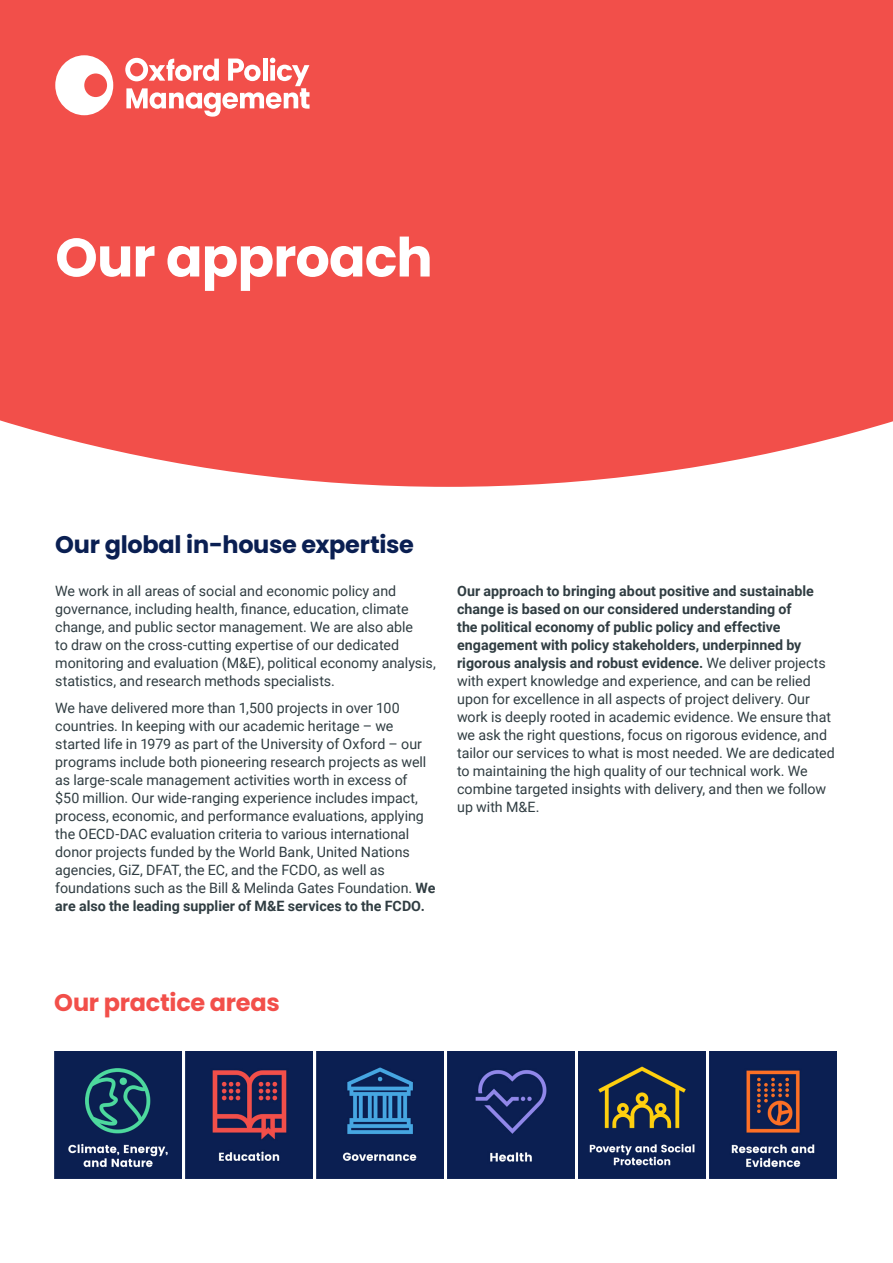
<style>
.page{position:relative;width:893px;height:1263px;background:#fff}
.page>*{position:absolute;margin:0;border:0;box-sizing:border-box;transform-origin:0 0}
.t1{font:700 54px "Poppins";letter-spacing:-.015em;color:#fff}
.t2{font:700 24px "Poppins";letter-spacing:-.015em;color:#0a1f52}
.t3{font:700 24px "Poppins";letter-spacing:-.01em;color:#f24f4a}
.Body{font:14.25px/18px "Roboto";color:#303d42}
.s1{font-weight:700}
</style>
<div class="page">
<div style="left:0;top:0;width:893px;height:487px;background:#f24f4a"></div>
<svg style="left:125px;top:58px;width:184px;height:59px"></svg>
<svg style="left:55px;top:55px;width:58px;height:60px"></svg>
<img style="left:54px;top:1051px;width:128px;height:128px">
<img style="left:709px;top:1051px;width:128px;height:128px">
<img style="left:578px;top:1051px;width:128px;height:128px">
<img style="left:447px;top:1051px;width:128px;height:128px">
<img style="left:185px;top:1051px;width:128px;height:128px">
<img style="left:316px;top:1051px;width:128px;height:128px">
<h1 class="t1" style="left:55px;top:226px;width:379px">Our approach</h1>
<h2 class="t2" style="left:55px;top:530px;width:360px">Our global in-house expertise</h2>
<p class="Body" style="left:55px;top:581px;width:382px">We work in all areas of social and economic policy and governance, including health, finance, education, climate change, and public sector management. We are also able<br>to draw on the cross-cutting expertise of our dedicated monitoring and evaluation (M&amp;E), political economy analysis, statistics, and research methods specialists.</p>
<p class="Body" style="left:55px;top:698px;width:382px">We have delivered more than 1,500 projects in over 100 countries. In keeping with our academic heritage – we started life in 1979 as part of the University of Oxford – our programs include both pioneering research projects as well as large-scale management activities worth in excess of<br>$50 million. Our wide-ranging experience includes impact, process, economic, and performance evaluations, applying the OECD-DAC evaluation criteria to various international donor projects funded by the World Bank, United Nations agencies, GiZ, DFAT, the EC, and the FCDO, as well as foundations such as the Bill &amp; Melinda Gates Foundation. <span class="s1">We are also the leading supplier of M&amp;E services to the FCDO.</span></p>
<p class="Body" style="left:457px;top:581px;width:379px"><span class="s1">Our approach to bringing about positive and sustainable change is based on our considered understanding of<br>the political economy of public policy and effective engagement with policy stakeholders, underpinned by rigorous analysis and robust evidence.</span> We deliver projects with expert knowledge and experience, and can be relied upon for excellence in all aspects of project delivery. Our work is deeply rooted in academic evidence. We ensure that we ask the right questions, focus on rigorous evidence, and tailor our services to what is most needed. We are dedicated to maintaining the high quality of our technical work. We combine targeted insights with delivery, and then we follow up with M&amp;E.</p>
<h2 class="t3" style="left:54px;top:988px;width:227px">Our practice areas</h2>
</div>
